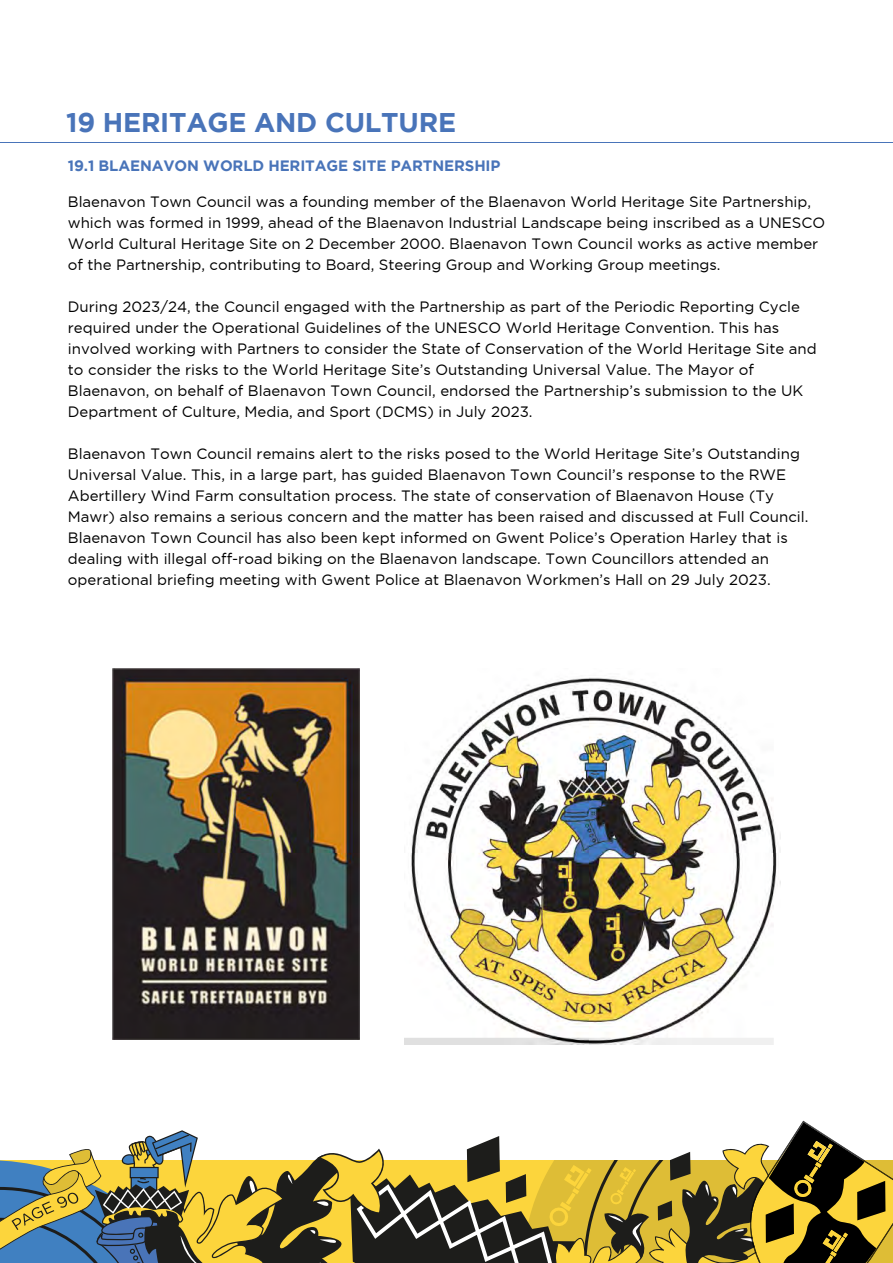
<style>
.page{position:relative;width:893px;height:1263px;background:#fff}
.page>*{position:absolute;margin:0;border:0;box-sizing:border-box;transform-origin:0 0}
.t1{font:700 27px "Gotham";letter-spacing:-.01em;color:#4974b9}
.t2{font:15px/21px "Gotham";color:#000}
.t3{font:700 15px "Gotham";letter-spacing:-.01em;color:#4974b9}
</style>
<div class="page">
<img style="left:112px;top:669px;width:248px;height:370px">
<img style="left:405px;top:677px;width:376px;height:367px">
<svg style="left:0;top:1121px;width:893px;height:142px"></svg>
<hr style="left:0;top:142px;width:893px;height:1px;background:#4974b9">
<h1 class="t1" style="left:66px;top:107px;width:391px">19 HERITAGE AND CULTURE</h1>
<p class="t3" style="left:68px;top:157px;width:434px">19.1 BLAENAVON WORLD HERITAGE SITE PARTNERSHIP</p>
<p class="t2" style="left:68px;top:191px;width:759px">Blaenavon Town Council was a founding member of the Blaenavon World Heritage Site Partnership, which was formed in 1999, ahead of the Blaenavon Industrial Landscape being inscribed as a UNESCO World Cultural Heritage Site on 2 December 2000. Blaenavon Town Council works as active member of the Partnership, contributing to Board, Steering Group and Working Group meetings.</p>
<p class="t2" style="left:68px;top:296px;width:750px">During 2023/24, the Council engaged with the Partnership as part of the Periodic Reporting Cycle required under the Operational Guidelines of the UNESCO World Heritage Convention. This has involved working with Partners to consider the State of Conservation of the World Heritage Site and to consider the risks to the World Heritage Site’s Outstanding Universal Value. The Mayor of Blaenavon, on behalf of Blaenavon Town Council, endorsed the Partnership’s submission to the UK Department of Culture, Media, and Sport (DCMS) in July 2023.</p>
<p class="t2" style="left:68px;top:443px;width:742px">Blaenavon Town Council remains alert to the risks posed to the World Heritage Site’s Outstanding Universal Value. This, in a large part, has guided Blaenavon Town Council’s response to the RWE Abertillery Wind Farm consultation process. The state of conservation of Blaenavon House (Ty Mawr) also remains a serious concern and the matter has been raised and discussed at Full Council.<br>Blaenavon Town Council has also been kept informed on Gwent Police’s Operation Harley that is dealing with illegal off-road biking on the Blaenavon landscape. Town Councillors attended an operational briefing meeting with Gwent Police at Blaenavon Workmen’s Hall on 29 July 2023.</p>
</div>
